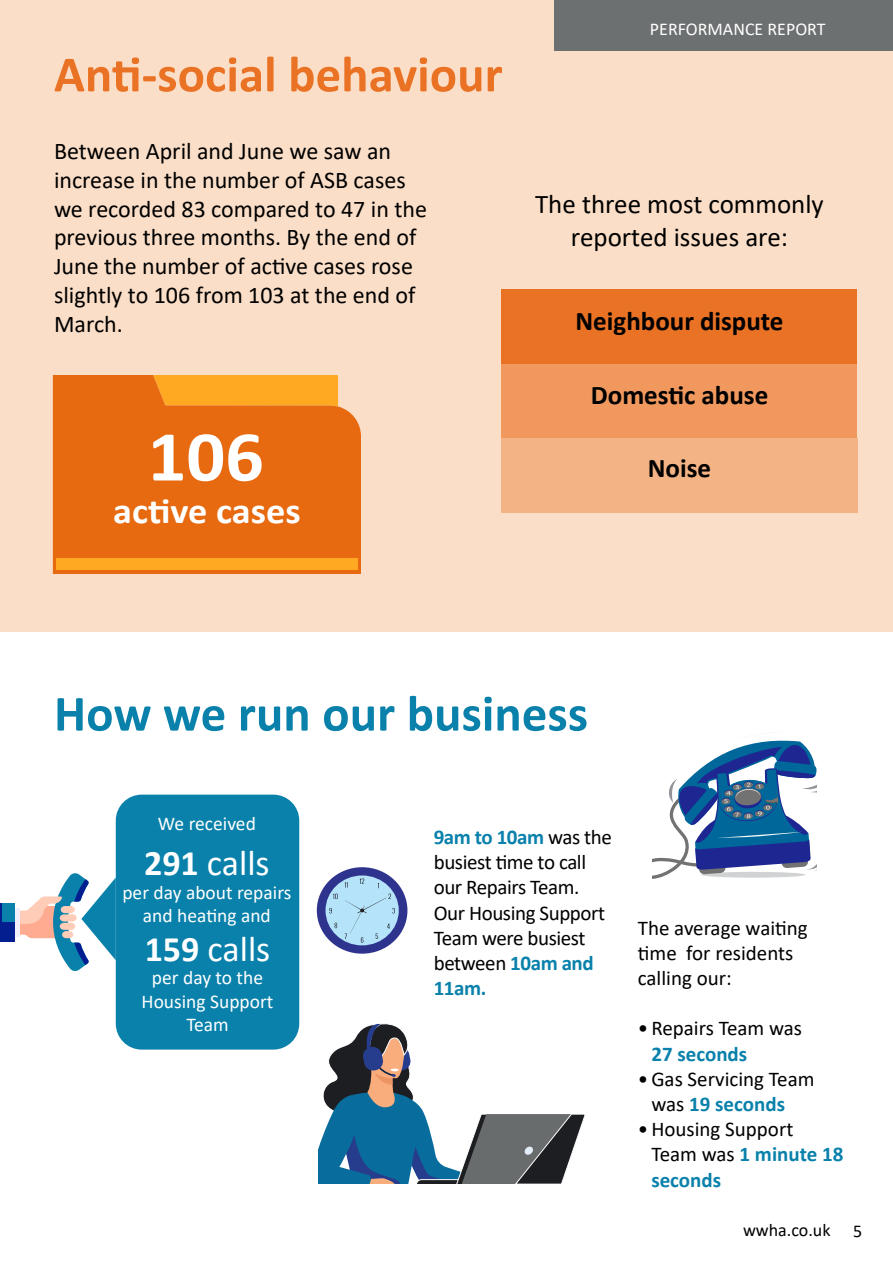
<style>
.page{position:relative;width:893px;height:1263px;background:#fff}
.page>*{position:absolute;margin:0;border:0;box-sizing:border-box;transform-origin:0 0}
.t1{font:700 72px "Calibri";color:#fff;scale:1.06 1}
.t2{font:700 51px "Calibri";color:#ea7225}
.t3{font:700 51px "Calibri";color:#0981ab}
.t4{font:36px "Calibri";color:#fff}
.t5{font:700 36px "Calibri";color:#fff;scale:1.06 1}
.t6{font:27px/32.4px "Calibri";color:#000;text-align:center}
.t7{font:700 27px "Calibri";color:#000}
.t8{font:24px/28.8px "Calibri";color:#000}
.t9{font:21px/25.2px "Calibri";letter-spacing:-.015em;color:#000}
.t10{font:700 21px "Calibri";color:#0981ab}
.t11{font:19.5px/23.4px "Calibri";color:#fff;text-align:center}
.t12{font:18px "Calibri";color:#fff}
.t13{font:18px "Calibri";color:#000}
.s1{font-weight:700}
.s2{font-weight:700;color:#0981ab}
</style>
<div class="page">
<div style="left:116px;top:795px;width:183px;height:254px;background:#0981ab;border-radius:26px"></div>
<svg style="left:318px;top:1023px;width:268px;height:161px"></svg>
<div style="left:14px;top:908px;width:6px;height:29px;background:#f2f0ff"></div>
<div style="left:0;top:904px;width:14px;height:38px;background:#031f8f"></div>
<div style="left:2px;top:904px;width:12px;height:18px;background:#0981ab"></div>
<svg style="left:20px;top:873px;width:96px;height:98px"></svg>
<svg style="left:652px;top:740px;width:164px;height:139px"></svg>
<div style="left:317px;top:867px;width:90px;height:87px;background:#2e348e;border-radius:50%"></div>
<div style="left:325px;top:875px;width:74px;height:70px;background:#b4e3fa;border-radius:50%"></div>
<svg style="left:350px;top:906px;width:15px;height:28px"></svg>
<svg style="left:360px;top:878px;width:4px;height:6px"></svg>
<svg style="left:361px;top:937px;width:2px;height:6px"></svg>
<svg style="left:333px;top:894px;width:5px;height:5px"></svg>
<svg style="left:345px;top:894px;width:50px;height:19px"></svg>
<svg style="left:329px;top:908px;width:3px;height:5px"></svg>
<svg style="left:387px;top:924px;width:3px;height:5px"></svg>
<div style="left:0;top:0;width:893px;height:632px;background:#fbdec7"></div>
<svg style="left:53px;top:376px;width:308px;height:197px;background:#e97113"></svg>
<div style="left:56px;top:558px;width:302px;height:11px;background:#ffa822"></div>
<div style="left:501px;top:289px;width:356px;height:75px;background:#ea7225"></div>
<div style="left:501px;top:364px;width:356px;height:75px;background:#f0985e"></div>
<div style="left:501px;top:438px;width:357px;height:75px;background:#f4b385"></div>
<div style="left:555px;top:0;width:338px;height:51px;background:#6c7070"></div>
<h2 class="t2" style="left:54px;top:38px;width:450px">Anti-social behaviour</h2>
<p class="t8" style="left:54px;top:136px;width:374px">Between April and June we saw an increase in the number of ASB cases we recorded 83 compared to 47 in the previous three months. By the end of<br>June the number of active cases rose slightly to 106 from 103 at the end of<br>March.</p>
<h1 class="t1" style="left:148px;top:406px;width:111px">106</h1>
<h3 class="t5" style="left:113px;top:486px;width:178px">active cases</h3>
<p class="t12" style="left:650px;top:17px;width:177px">PERFORMANCE REPORT</p>
<p class="t6" style="left:535px;top:187px;width:290px">The three most commonly reported issues are:</p>
<p class="t7" style="left:575px;top:302px;width:209px">Neighbour dispute</p>
<p class="t7" style="left:591px;top:376px;width:179px">Domestic abuse</p>
<p class="t7" style="left:648px;top:449px;width:65px">Noise</p>
<h2 class="t3" style="left:54px;top:677px;width:536px">How we run our business</h2>
<p class="t11" style="left:158px;top:811px;width:99px">We received</p>
<h3 class="t4" style="left:144px;top:838px;width:127px"><span class="s1">291</span> calls</h3>
<p class="t11" style="left:122px;top:880px;width:171px">per day about repairs and heating and</p>
<h3 class="t4" style="left:145px;top:924px;width:127px"><span class="s1">159</span> calls</h3>
<p class="t11" style="left:142px;top:965px;width:133px">per day to the<br>Housing Support<br>Team</p>
<p class="t9" style="left:434px;top:824px;width:180px"><span class="s2">9am to 10am</span> was the busiest time to call our Repairs Team.<br>Our Housing Support<br>Team were busiest between <span class="s2">10am and<br>11am.</span></p>
<p class="t9" style="left:638px;top:914px;width:172px">The average waiting time for residents calling our:</p>
<p class="t9" style="left:638px;top:1015px;width:166px">• Repairs Team was</p>
<p class="t10" style="left:651px;top:1039px;width:97px">27 seconds</p>
<p class="t9" style="left:651px;top:1066px;width:165px;text-indent:-14px">•Gas Servicing Team was <span class="s2">19 seconds</span></p>
<p class="t9" style="left:651px;top:1116px;width:193px;text-indent:-14px">•Housing Support<br>Team was <span class="s2">1 minute 18 seconds</span></p>
<p class="t13" style="left:743px;top:1217px;width:89px">wwha.co.uk</p>
<p class="t13" style="left:853px;top:1218px;width:11px">5</p>
</div>
